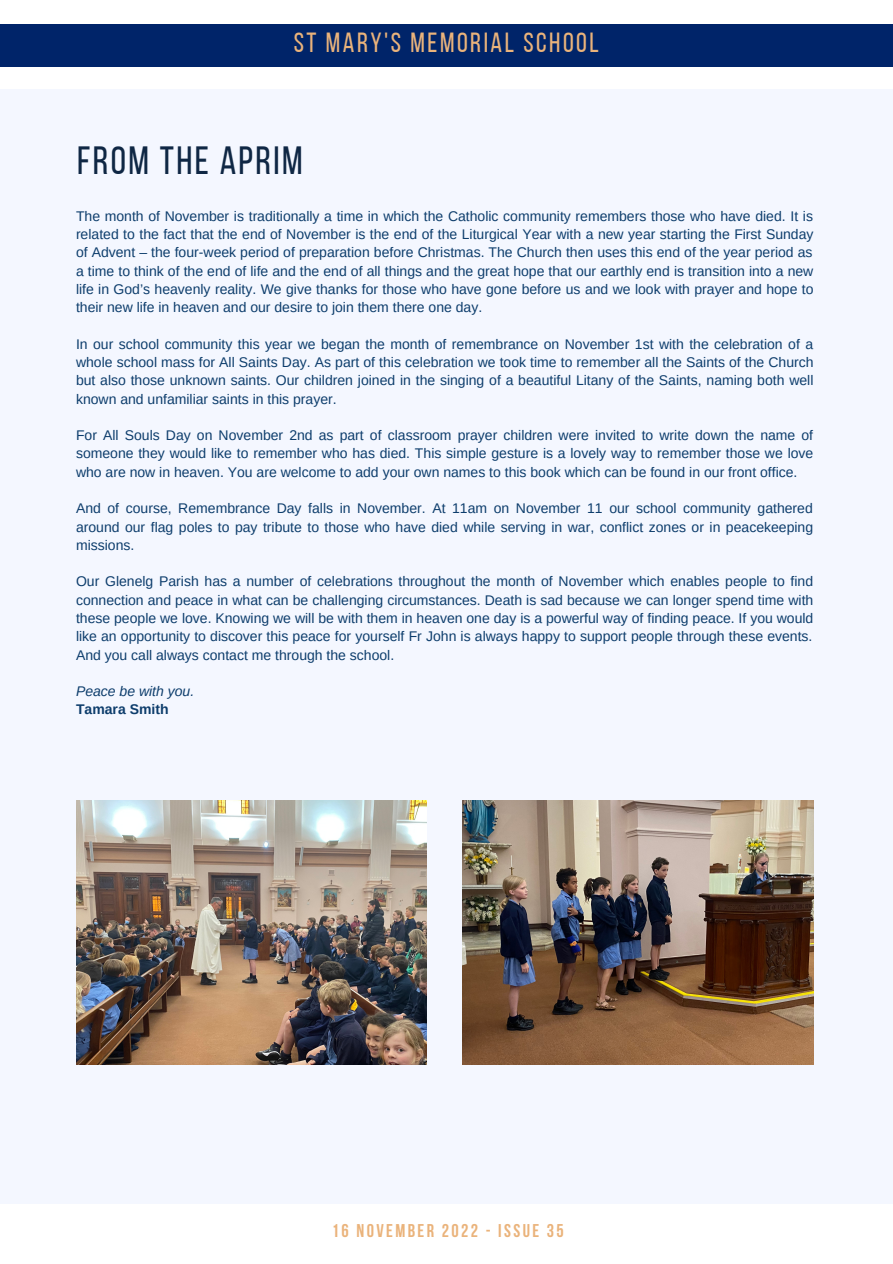
<style>
.page{position:relative;width:893px;height:1264px;background:#fff}
.page>*{position:absolute;margin:0;border:0;box-sizing:border-box;transform-origin:0 0}
.t1{font:39.3px "Bebas Neue";letter-spacing:.06em;color:#0f2744}
.t2{font:27.6px "Bebas Neue";letter-spacing:.09em;color:#eab37b}
.t3{font:700 18.45px "Bebas Neue";letter-spacing:.13em;color:#eab37b}
.t4{font:13.95px/18.3px "Arimo";color:#0d3d6c;text-align:justify}
.t5{font:italic 13.95px "Arimo";color:#0d3d6c}
.t6{font:700 13.95px "Arimo";color:#0d3d6c}
</style>
<div class="page">
<div style="left:0;top:24px;width:892px;height:43px;background:#002469"></div>
<div style="left:0;top:89px;width:892px;height:1114px;background:#f4f7ff"></div>
<img style="left:76px;top:800px;width:351px;height:264px">
<img style="left:462px;top:800px;width:351px;height:264px">
<h2 class="t2" style="left:294px;top:31px;width:306px">ST MARY'S MEMORIAL SCHOOL</h2>
<h1 class="t1" style="left:77px;top:144px;width:227px">FROM THE APRIM</h1>
<p class="t4" style="left:76px;top:207px;width:739px">The month of November is traditionally a time in which the Catholic community remembers those who have died. It is related to the fact that the end of November is the end of the Liturgical Year with a new year starting the First Sunday of Advent – the four-week period of preparation before Christmas. The Church then uses this end of the year period as a time to think of the end of life and the end of all things and the great hope that our earthly end is transition into a new life in God’s heavenly reality. We give thanks for those who have gone before us and we look with prayer and hope to their new life in heaven and our desire to join them there one day.</p>
<p class="t4" style="left:76px;top:335px;width:739px">In our school community this year we began the month of remembrance on November 1st with the celebration of a whole school mass for All Saints Day. As part of this celebration we took time to remember all the Saints of the Church but also those unknown saints. Our children joined in the singing of a beautiful Litany of the Saints, naming both well known and unfamiliar saints in this prayer.</p>
<p class="t4" style="left:76px;top:426px;width:738px">For All Souls Day on November 2nd as part of classroom prayer children were invited to write down the name of someone they would like to remember who has died. This simple gesture is a lovely way to remember those we love who are now in heaven. You are welcome to add your own names to this book which can be found in our front office.</p>
<p class="t4" style="left:76px;top:499px;width:738px">And of course, Remembrance Day falls in November. At 11am on November 11 our school community gathered around our flag poles to pay tribute to those who have died while serving in war, conflict zones or in peacekeeping missions.</p>
<p class="t4" style="left:76px;top:572px;width:738px">Our Glenelg Parish has a number of celebrations throughout the month of November which enables people to find connection and peace in what can be challenging circumstances. Death is sad because we can longer spend time with these people we love. Knowing we will be with them in heaven one day is a powerful way of finding peace. If you would like an opportunity to discover this peace for yourself Fr John is always happy to support people through these events.<br>And you call always contact me through the school.</p>
<p class="t5" style="left:76px;top:683px;width:120px">Peace be with you.</p>
<p class="t6" style="left:76px;top:701px;width:94px">Tamara Smith</p>
<h3 class="t3" style="left:332px;top:1223px;width:233px">16 NOVEMBER 2022 - ISSUE 35</h3>
</div>
